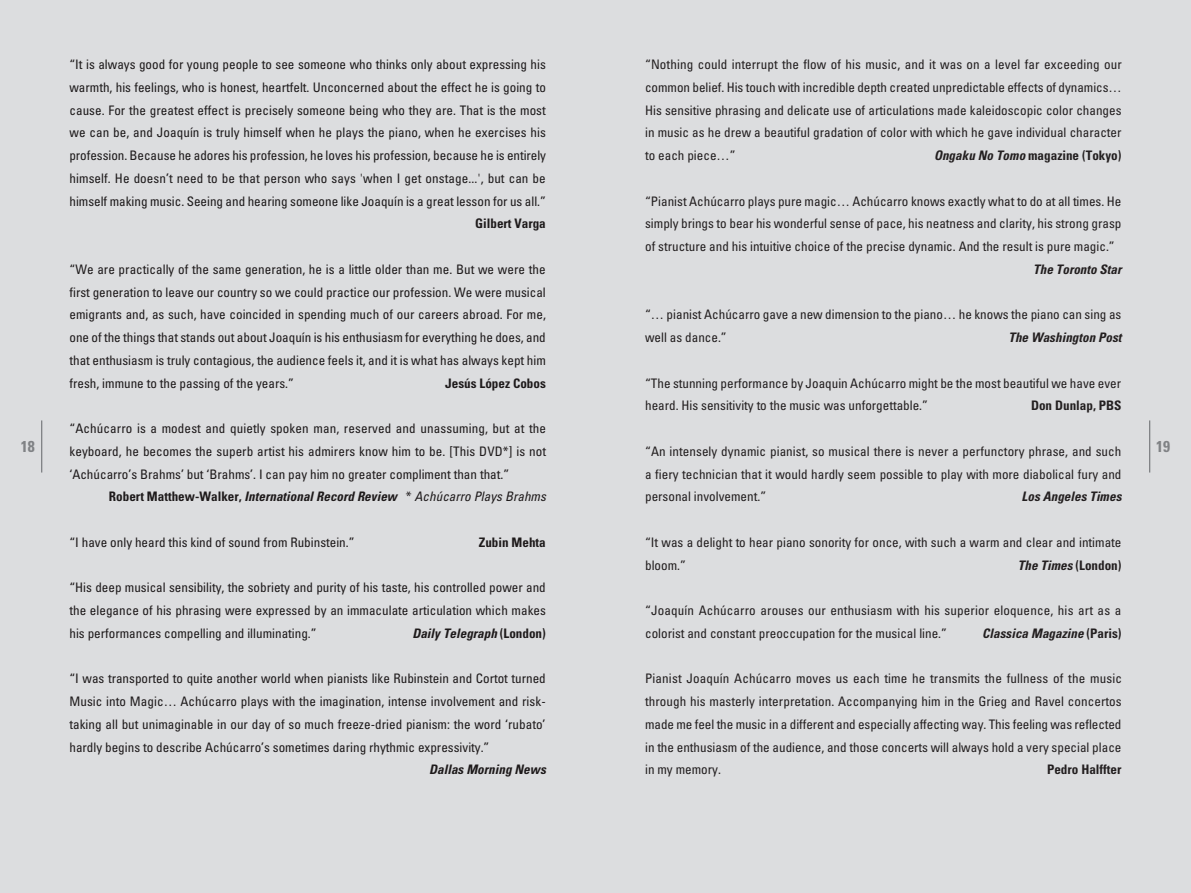
<style>
.page{position:relative;width:1191px;height:893px;background:#dcdddf}
.page>*{position:absolute;margin:0;border:0;box-sizing:border-box;transform-origin:0 0}
.t1{font:700 condensed 15.75px "Univers LT Pro";color:#808285}
.t2{font:condensed 13.12px/22.8px "Univers LT Pro";color:#231f20;text-align:justify}
.t3{font:italic 700 condensed 13.12px "Univers LT Pro";color:#231f20}
.t4{font:700 condensed 13.12px "Univers LT Pro";color:#231f20}
.s1{font-style:italic}
.s2{font-style:normal}
.s3{font-weight:400;font-style:normal}
.s4{font-weight:400}
</style>
<div class="page">
<hr style="left:1149px;top:420px;width:1px;height:52px;background:#808285">
<hr style="left:41px;top:420px;width:1px;height:52px;background:#808285">
<p class="t2" style="left:69px;top:53px;width:478px">“It is always good for young people to see someone who thinks only about expressing his warmth, his feelings, who is honest, heartfelt. Unconcerned about the effect he is going to cause. For the greatest effect is precisely someone being who they are. That is the most we can be, and Joaquín is truly himself when he plays the piano, when he exercises his profession. Because he adores his profession, he loves his profession, because he is entirely himself. He doesn’t need to be that person who says 'when I get onstage...', but can be himself making music. Seeing and hearing someone like Joaquín is a great lesson for us all.”</p>
<p class="t4" style="left:475px;top:216px;width:72px">Gilbert Varga</p>
<p class="t2" style="left:69px;top:257px;width:478px">“We are practically of the same generation, he is a little older than me. But we were the first generation to leave our country so we could practice our profession. We were musical emigrants and, as such, have coincided in spending much of our careers abroad. For me, one of the things that stands out about Joaquín is his enthusiasm for everything he does, and that enthusiasm is truly contagious, the audience feels it, and it is what has always kept him fresh, immune to the passing of the years.”</p>
<p class="t2" style="left:645px;top:53px;width:478px">“Nothing could interrupt the flow of his music, and it was on a level far exceeding our common belief. His touch with incredible depth created unpredictable effects of dynamics… His sensitive phrasing and delicate use of articulations made kaleidoscopic color changes in music as he drew a beautiful gradation of color with which he gave individual character to each piece…”</p>
<p class="t4" style="left:934px;top:147px;width:189px"><span class="s1">Ongaku No Tomo</span> magazine (Tokyo)</p>
<p class="t2" style="left:645px;top:189px;width:478px">“Pianist Achúcarro plays pure magic… Achúcarro knows exactly what to do at all times. He simply brings to bear his wonderful sense of pace, his neatness and clarity, his strong grasp of structure and his intuitive choice of the precise dynamic. And the result is pure magic.”</p>
<p class="t3" style="left:1033px;top:261px;width:90px">The Toronto Star</p>
<p class="t2" style="left:645px;top:303px;width:478px">“… pianist Achúcarro gave a new dimension to the piano… he knows the piano can sing as well as dance.”</p>
<p class="t3" style="left:1008px;top:329px;width:115px">The Washington Post</p>
<p class="t2" style="left:645px;top:371px;width:477px">“The stunning performance by Joaquin Achúcarro might be the most beautiful we have ever heard. His sensitivity to the music was unforgettable.”</p>
<p class="t4" style="left:445px;top:375px;width:102px">Jesús López Cobos</p>
<p class="t2" style="left:69px;top:417px;width:478px">“Achúcarro is a modest and quietly spoken man, reserved and unassuming, but at the keyboard, he becomes the superb artist his admirers know him to be. [This DVD*] is not ‘Achúcarro’s Brahms’ but ‘Brahms’. I can pay him no greater compliment than that.”</p>
<p class="t3" style="left:109px;top:489px;width:438px"><span class="s2">Robert Matthew-Walker,</span> International Record Review <span class="s3">*</span> <span class="s4">Achúcarro Plays Brahms</span></p>
<p class="t2" style="left:69px;top:530px;width:287px">“I have only heard this kind of sound from Rubinstein.”</p>
<p class="t4" style="left:479px;top:534px;width:69px">Zubin Mehta</p>
<p class="t2" style="left:69px;top:576px;width:478px">“His deep musical sensibility, the sobriety and purity of his taste, his controlled power and the elegance of his phrasing were expressed by an immaculate articulation which makes his performances compelling and illuminating.”</p>
<p class="t4" style="left:1031px;top:398px;width:92px">Don Dunlap, PBS</p>
<p class="t2" style="left:645px;top:439px;width:478px">“An intensely dynamic pianist, so musical there is never a perfunctory phrase, and such a fiery technician that it would hardly seem possible to play with more diabolical fury and personal involvement.”</p>
<p class="t1" style="left:21px;top:437px;width:15px">18</p>
<p class="t1" style="left:1156px;top:437px;width:15px">19</p>
<p class="t3" style="left:1021px;top:489px;width:101px">Los Angeles Times</p>
<p class="t2" style="left:645px;top:530px;width:478px">“It was a delight to hear piano sonority for once, with such a warm and clear and intimate bloom.”</p>
<p class="t3" style="left:1018px;top:557px;width:105px">The Times <span class="s2">(London)</span></p>
<p class="t2" style="left:645px;top:599px;width:478px">“Joaquín Achúcarro arouses our enthusiasm with his superior eloquence, his art as a colorist and constant preoccupation for the musical line.”</p>
<p class="t3" style="left:412px;top:625px;width:135px">Daily Telegraph <span class="s2">(London)</span></p>
<p class="t2" style="left:69px;top:667px;width:478px">“I was transported to quite another world when pianists like Rubinstein and Cortot turned Music into Magic… Achúcarro plays with the imagination, intense involvement and risk&shy;taking all but unimaginable in our day of so much freeze-dried pianism: the word ‘rubato’ hardly begins to describe Achúcarro’s sometimes daring rhythmic expressivity.”</p>
<p class="t3" style="left:429px;top:762px;width:118px">Dallas Morning News</p>
<p class="t3" style="left:982px;top:625px;width:141px">Classica Magazine <span class="s2">(Paris)</span></p>
<p class="t2" style="left:645px;top:667px;width:478px">Pianist Joaquín Achúcarro moves us each time he transmits the fullness of the music through his masterly interpretation. Accompanying him in the Grieg and Ravel concertos made me feel the music in a different and especially affecting way. This feeling was reflected in the enthusiasm of the audience, and those concerts will always hold a very special place in my memory.</p>
<p class="t4" style="left:1047px;top:762px;width:76px">Pedro Halffter</p>
</div>
